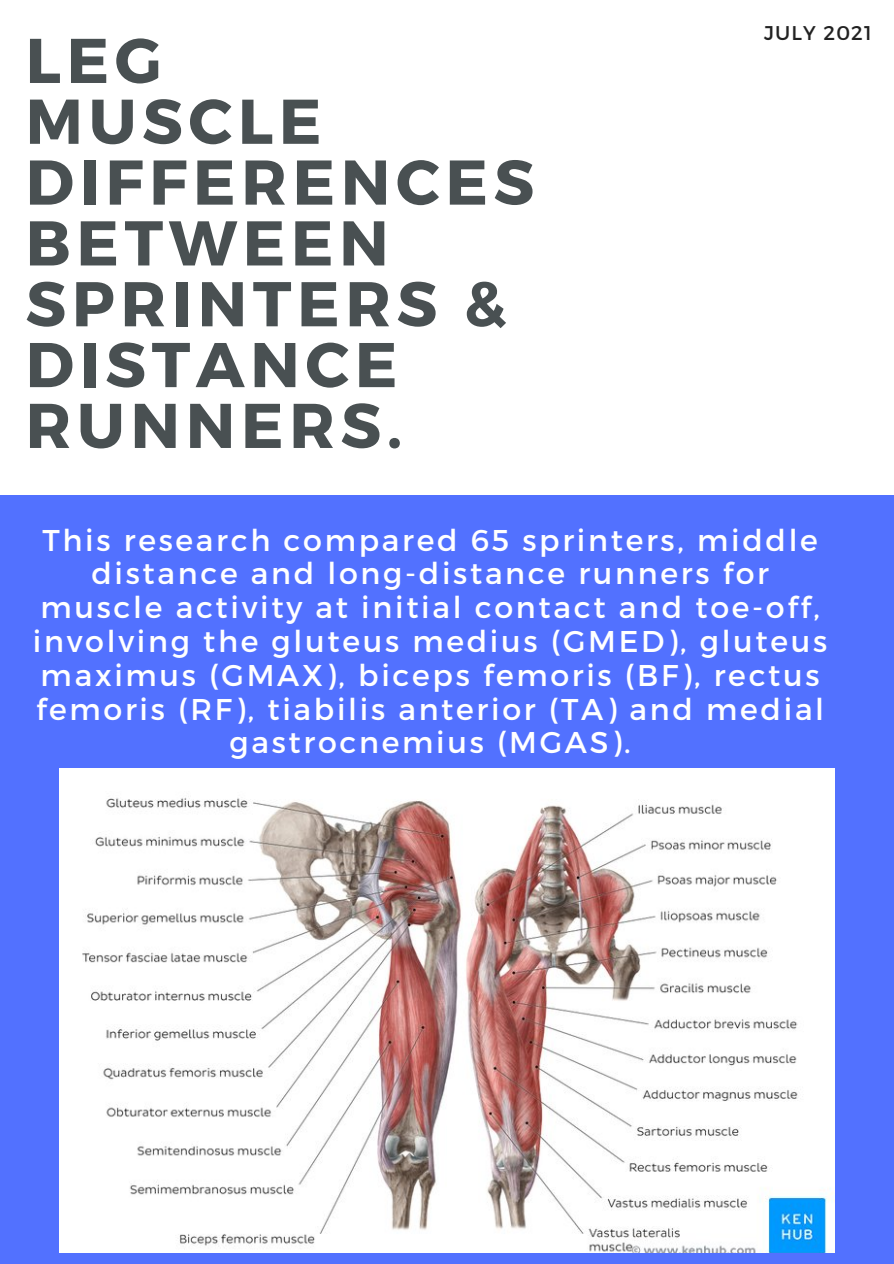
<style>
.page{position:relative;width:894px;height:1264px;background:#fff}
.page>*{position:absolute;margin:0;border:0;box-sizing:border-box;transform-origin:0 0}
.t1{font:700 63px/60.8px "Montserrat";letter-spacing:.09em;color:#495052}
.t2{font:30px/33.8px "Montserrat";letter-spacing:.09em;color:#fff;text-align:center}
.t3{font:19.8px "Montserrat";letter-spacing:.06em;color:#222}
</style>
<div class="page">
<div style="left:0;top:495px;width:893px;height:768px;background:#5271ff"></div>
<img style="left:60px;top:768px;width:774px;height:484px">
<p class="t1" style="left:26px;top:27px;width:138px">LEG</p>
<p class="t1" style="left:26px;top:88px;width:510px">MUSCLE<br>DIFFERENCES<br>BETWEEN<br>SPRINTERS &amp;<br>DISTANCE<br>RUNNERS.</p>
<p class="t3" style="left:763px;top:20px;width:109px">JULY 2021</p>
<p class="t2" style="left:33px;top:521px;width:795px">This research compared 65 sprinters, middle distance and long-distance runners for muscle activity at initial contact and toe-off, involving the gluteus medius (GMED), gluteus maximus (GMAX), biceps femoris (BF), rectus femoris (RF), tiabilis anterior (TA) and medial gastrocnemius (MGAS).</p>
</div>
